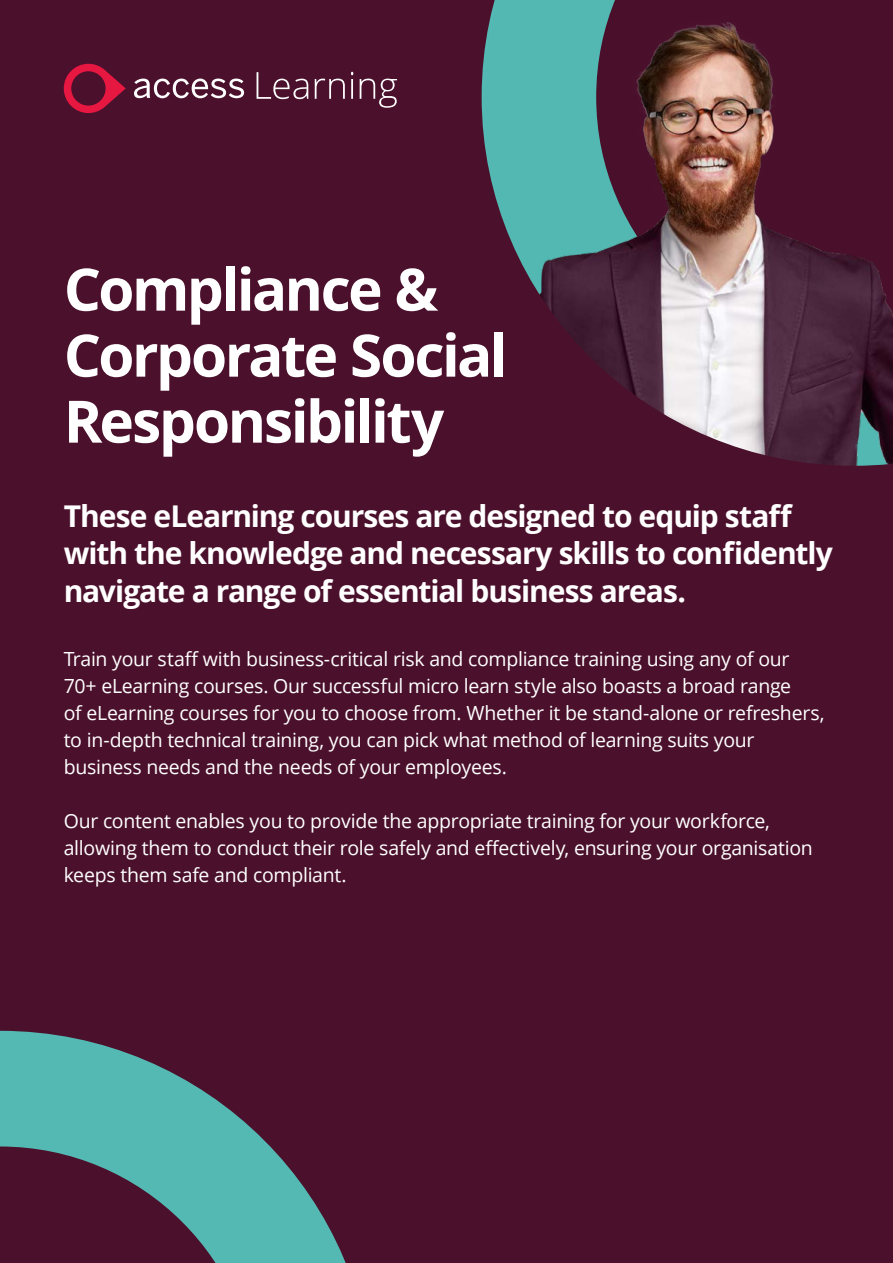
<style>
.page{position:relative;width:893px;height:1263px;background:#4b112c}
.page>*{position:absolute;margin:0;border:0;box-sizing:border-box;transform-origin:0 0}
.t1{font:700 58.5px/66px "Open Sans";letter-spacing:-.045em;color:#fff}
.t2{font:700 30px/37.5px "Open Sans";letter-spacing:-.035em;color:#fff}
.t3{font:19.5px/27px "Open Sans";letter-spacing:-.015em;color:#fff}
</style>
<div class="page">
<svg style="left:64px;top:64px;width:62px;height:49px"></svg>
<svg style="left:134px;top:79px;width:110px;height:19px"></svg>
<svg style="left:257px;top:72px;width:51px;height:27px"></svg>
<svg style="left:315px;top:79px;width:30px;height:20px"></svg>
<svg style="left:351px;top:72px;width:2px;height:27px"></svg>
<svg style="left:360px;top:79px;width:37px;height:29px"></svg>
<svg style="left:0;top:1031px;width:346px;height:232px"></svg>
<svg style="left:481px;top:0;width:412px;height:466px"></svg>
<h1 class="t1" style="left:64px;top:255px;width:445px">Compliance &amp;<br>Corporate Social<br>Responsibility</h1>
<h2 class="t2" style="left:64px;top:496px;width:771px">These eLearning courses are designed to equip staff with the knowledge and necessary skills to confidently navigate a range of essential business areas.</h2>
<p class="t3" style="left:64px;top:645px;width:762px">Train your staff with business-critical risk and compliance training using any of our 70+ eLearning courses. Our successful micro learn style also boasts a broad range<br>of eLearning courses for you to choose from. Whether it be stand-alone or refreshers, to in-depth technical training, you can pick what method of learning suits your business needs and the needs of your employees.</p>
<p class="t3" style="left:64px;top:807px;width:751px">Our content enables you to provide the appropriate training for your workforce, allowing them to conduct their role safely and effectively, ensuring your organisation keeps them safe and compliant.</p>
</div>
